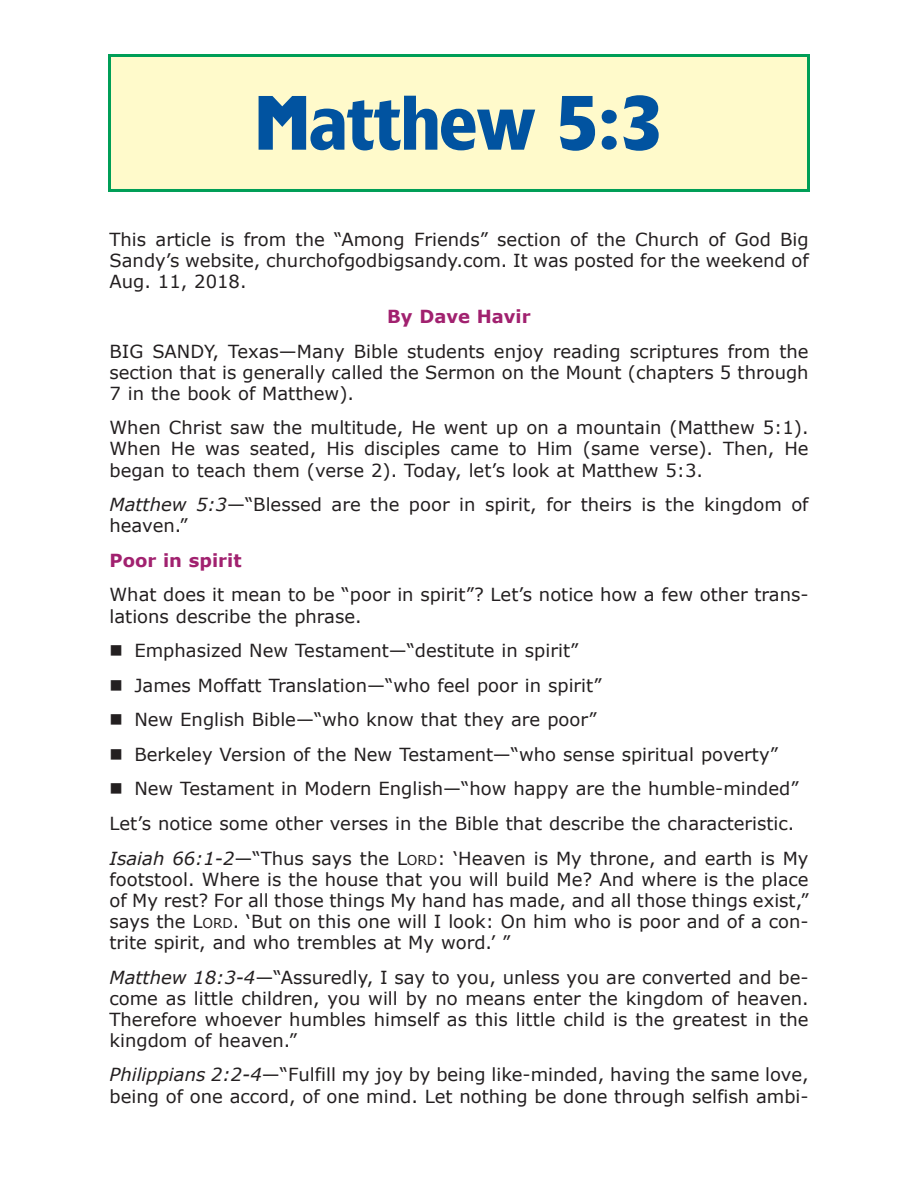
<style>
.page{position:relative;width:918px;height:1188px;background:#fff}
.page>*{position:absolute;margin:0;border:0;box-sizing:border-box;transform-origin:0 0}
.t1{font:700 72px "Forever";color:#0153a0}
.t2{font:18px/21.1px "Verdana";color:#231f20;text-align:justify}
.t3{font:700 18px "Verdana";color:#a1216f}
.s1{font-style:italic}
.s2{font-size:13.5px}
</style>
<div class="page">
<div style="left:110px;top:56px;width:698px;height:134px;background:#fffacb"></div>
<div style="left:108px;top:54px;width:702px;height:138px;border:3px solid #009e57"></div>
<h1 class="t1" style="left:255px;top:97px;width:410px">Matthew 5:3</h1>
<p class="t2" style="left:110px;top:229px;width:701px">This article is from the “Among Friends” section of the Church of God Big Sandy’s website, churchofgodbigsandy.com. It was posted for the weekend of Aug. 11, 2018.</p>
<p class="t3" style="left:387px;top:305px;width:145px">By Dave Havir</p>
<p class="t2" style="left:110px;top:340px;width:701px">BIG SANDY, Texas—Many Bible students enjoy reading scriptures from the section that is generally called the Sermon on the Mount (chapters 5 through 7 in the book of Matthew).</p>
<p class="t2" style="left:110px;top:417px;width:701px">When Christ saw the multitude, He went up on a mountain (Matthew 5:1).<br>When He was seated, His disciples came to Him (same verse). Then, He began to teach them (verse 2). Today, let’s look at Matthew 5:3.</p>
<p class="t2" style="left:110px;top:493px;width:701px"><span class="s1">Matthew 5:3</span>—“Blessed are the poor in spirit, for theirs is the kingdom of heaven.”</p>
<p class="t3" style="left:110px;top:549px;width:134px">Poor in spirit</p>
<p class="t2" style="left:110px;top:584px;width:701px">What does it mean to be “poor in spirit”? Let’s notice how a few other trans&shy;lations describe the phrase.</p>
<p class="t2" style="left:134px;top:639px;width:446px">Emphasized New Testament—“destitute in spirit”</p>
<p class="t2" style="left:134px;top:674px;width:469px">James Moffatt Translation—“who feel poor in spirit”</p>
<p class="t2" style="left:134px;top:709px;width:464px">New English Bible—“who know that they are poor”</p>
<p class="t2" style="left:134px;top:743px;width:645px">Berkeley Version of the New Testament—“who sense spiritual poverty”</p>
<p class="t2" style="left:134px;top:778px;width:666px">New Testament in Modern English—“how happy are the humble-minded”</p>
<p class="t2" style="left:110px;top:812px;width:686px">Let’s notice some other verses in the Bible that describe the characteristic.</p>
<p class="t2" style="left:110px;top:847px;width:701px"><span class="s1">Isaiah 66:1-2</span>—“Thus says the L<span class="s2">ORD</span>: ‘Heaven is My throne, and earth is My</p>
<p class="t2" style="left:109px;top:868px;width:701px">footstool. Where is the house that you will build Me? And where is the place of My rest? For all those things My hand has made, and all those things exist,” says the L<span class="s2">ORD</span>. ‘But on this one will I look: On him who is poor and of a con&shy;trite spirit, and who trembles at My word.’ ”</p>
<p class="t2" style="left:110px;top:966px;width:701px"><span class="s1">Matthew 18:3-4</span>—“Assuredly, I say to you, unless you are converted and be&shy;come as little children, you will by no means enter the kingdom of heaven.<br>Therefore whoever humbles himself as this little child is the greatest in the kingdom of heaven.”</p>
<p class="t2" style="left:110px;top:1064px;width:701px"><span class="s1">Philippians 2:2-4</span>—“Fulfill my joy by being like-minded, having the same love, being of one accord, of one mind. Let nothing be done through selfish ambi-</p>
</div>
